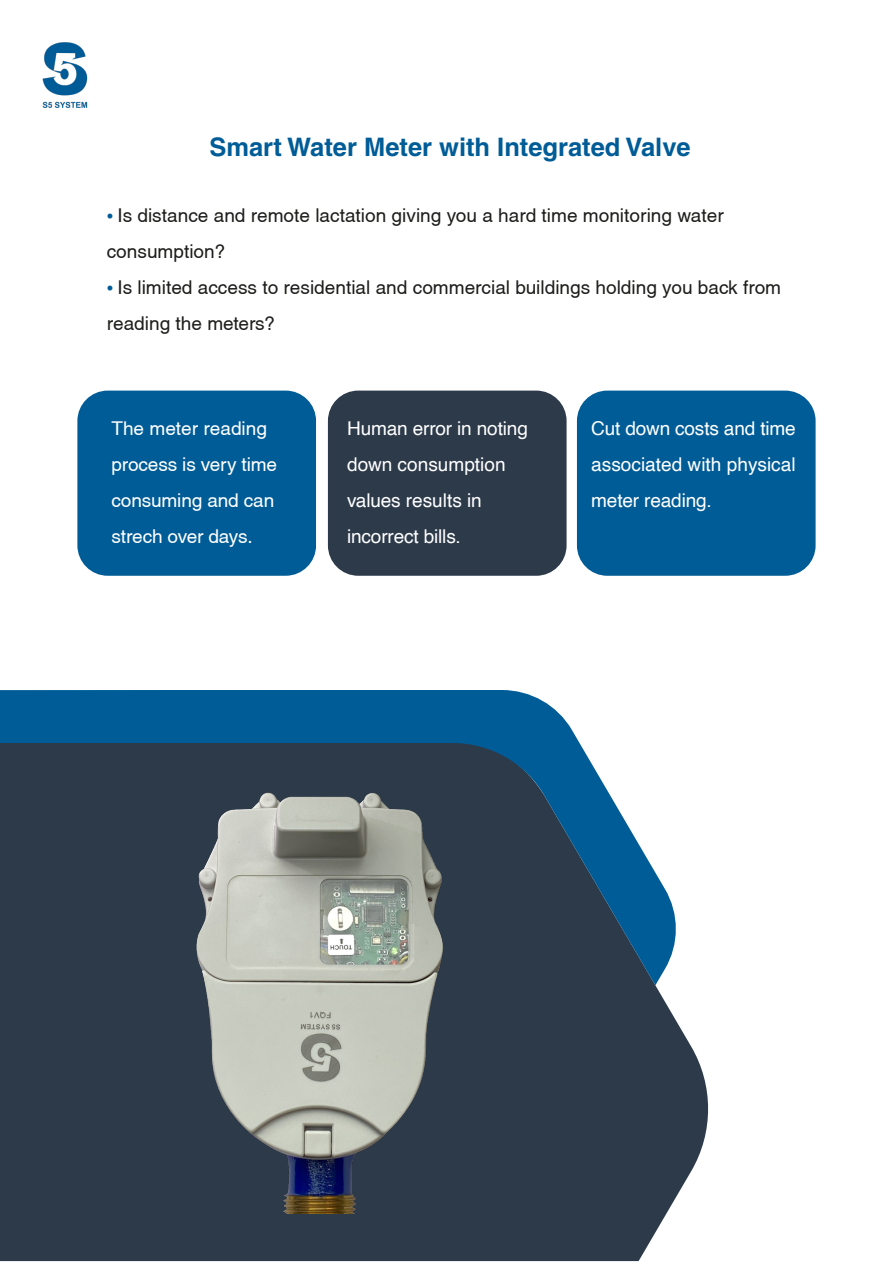
<style>
.page{position:relative;width:893px;height:1263px;background:#fff}
.page>*{position:absolute;margin:0;border:0;box-sizing:border-box;transform-origin:0 0}
.t1{font:700 25.5px "Helvetica CE";color:#005c97}
.t2{font:25.5px "Adobe Arabic";color:#005c97}
.t3{font:19.05px/36px "Helvetica";letter-spacing:-.01em;color:#fff}
.t4{font:19.05px "Helvetica";color:#1d1d1b}
</style>
<div class="page">
<div style="left:0;top:985px;width:709px;height:276px;background:#2d3a4a"></div>
<svg style="left:0;top:690px;width:676px;height:295px;background:#3b627f"></svg>
<div style="left:77px;top:391px;width:239px;height:185px;background:#005c97;border-radius:30px"></div>
<div style="left:328px;top:391px;width:239px;height:185px;background:#2d3a4a;border-radius:30px"></div>
<div style="left:577px;top:391px;width:239px;height:185px;background:#005c97;border-radius:30px"></div>
<img style="left:134px;top:723px;width:368px;height:491px">
<img style="left:42px;top:42px;width:46px;height:66px">
<h1 class="t1" style="left:209px;top:131px;width:483px">Smart Water Meter with Integrated Valve</h1>
<p class="t4" style="left:117px;top:204px;width:608px">Is distance and remote lactation giving you a hard time monitoring water</p>
<p class="t4" style="left:107px;top:240px;width:120px">consumption?</p>
<p class="t4" style="left:117px;top:276px;width:665px">Is limited access to residential and commercial buildings holding you back from</p>
<p class="t4" style="left:107px;top:312px;width:170px">reading the meters?</p>
<h1 class="t2" style="left:107px;top:196px;width:9px">•</h1>
<h1 class="t2" style="left:107px;top:268px;width:9px">•</h1>
<p class="t3" style="left:111px;top:410px;width:167px">The meter reading process is very time consuming and can strech over days.</p>
<p class="t3" style="left:347px;top:412px;width:182px">Human error in noting down consumption values results in incorrect bills.</p>
<p class="t3" style="left:591px;top:412px;width:206px;text-align:justify">Cut down costs and time associated with physical meter reading.</p>
</div>
